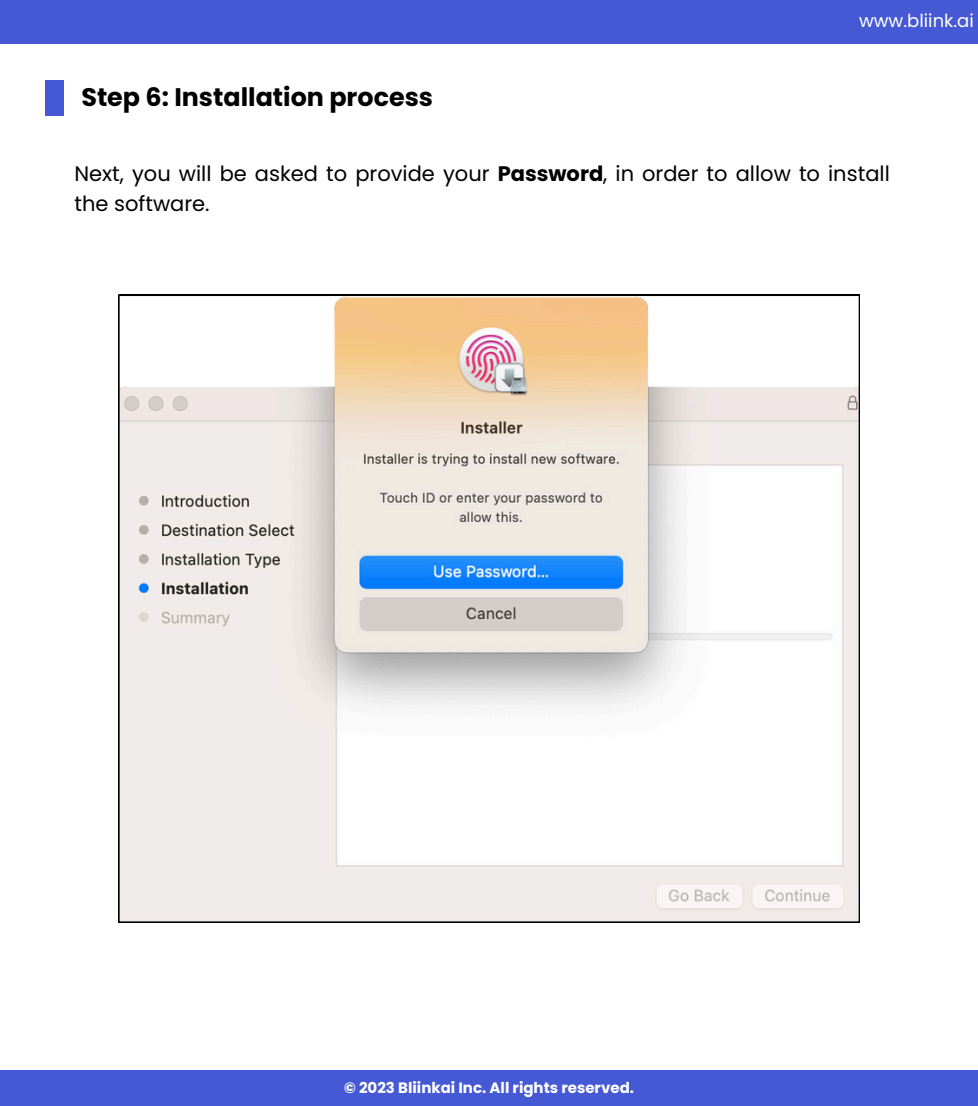
<style>
.page{position:relative;width:978px;height:1106px;background:#fff}
.page>*{position:absolute;margin:0;border:0;box-sizing:border-box;transform-origin:0 0}
.t1{font:700 25.35px "Poppins";color:#000}
.t2{font:21px/29.2px "Poppins";color:#000}
.t3{font:18px "Poppins";color:#fff}
.t4{font:700 15px "Poppins";color:#fff}
.s1{font-weight:700}
</style>
<div class="page">
<div style="left:0;top:0;width:978px;height:44px;background:#4559d5"></div>
<div style="left:0;top:1070px;width:978px;height:36px;background:#4559d5"></div>
<div style="left:46px;top:80px;width:18px;height:36px;background:#4559d5"></div>
<svg style="left:118px;top:295px;width:741px;height:627px"></svg>
<p class="t1" style="left:81px;top:80px;width:353px">Step 6: Installation process</p>
<h3 class="t3" style="left:859px;top:8px;width:116px">www.bliink.ai</h3>
<p class="t2" style="left:74px;top:159px;width:817px">Next, you will be asked to provide your <span class="s1">Password</span>, in order to allow to install the software.</p>
<h1 class="t4" style="left:344px;top:1077px;width:291px">© 2023 Bliinkai Inc. All rights reserved.</h1>
</div>
